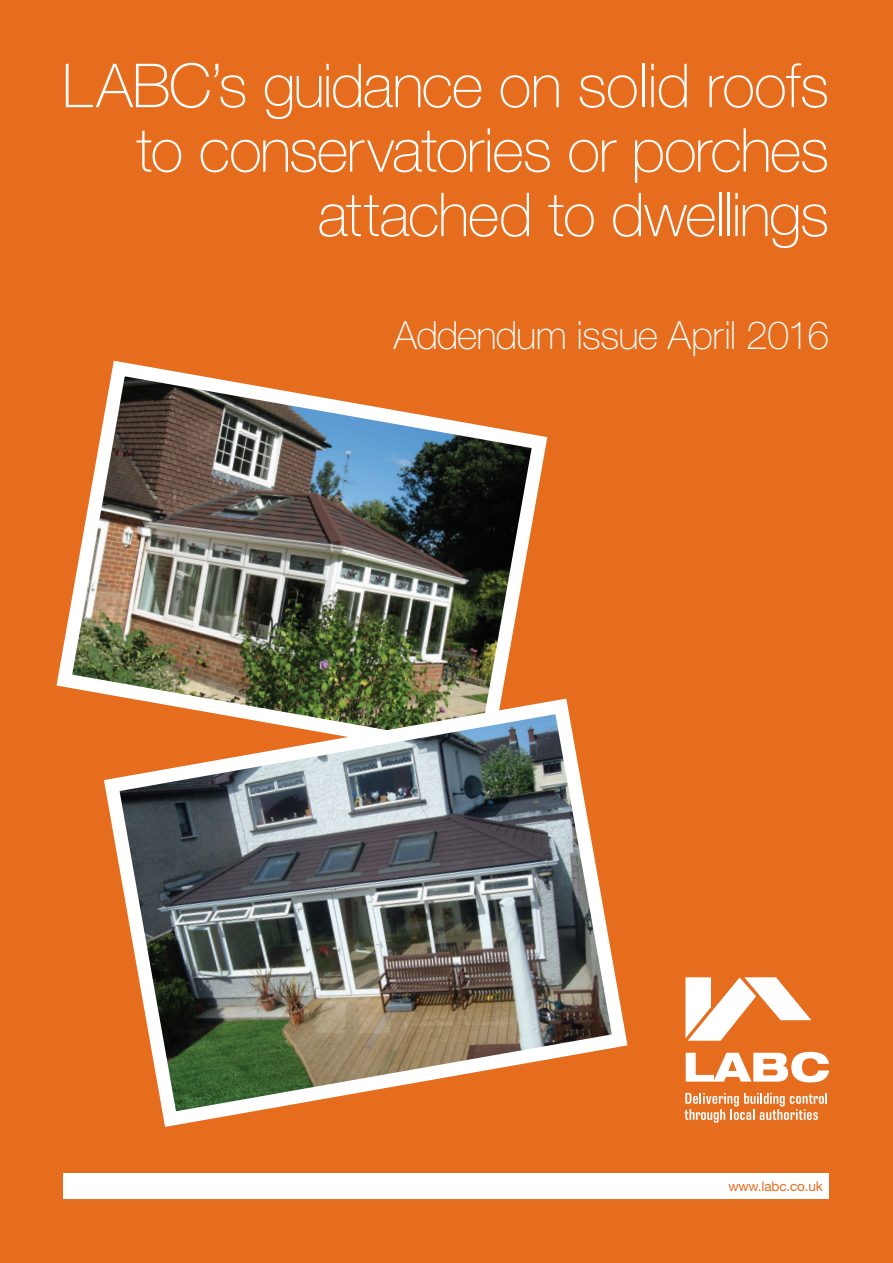
<style>
.page{position:relative;width:893px;height:1263px;background:#e66c1e}
.page>*{position:absolute;margin:0;border:0;box-sizing:border-box;transform-origin:0 0}
.t1{font:100 60.75px/64.5px "Helvetica Neue LT Std";letter-spacing:-.025em;color:#fff;text-align:right}
.t2{font:100 39px "Helvetica Neue LT Std";letter-spacing:-.02em;color:#fff}
.t3{font:13.5px "Helvetica Neue LT Std";letter-spacing:-.01em;color:#e66c1e}
</style>
<div class="page">
<img style="left:56px;top:360px;width:492px;height:333px">
<img style="left:96px;top:691px;width:532px;height:436px">
<svg style="left:686px;top:1052px;width:143px;height:30px"></svg>
<svg style="left:685px;top:977px;width:126px;height:64px"></svg>
<svg style="left:685px;top:1093px;width:142px;height:30px"></svg>
<div style="left:64px;top:1174px;width:765px;height:25px;background:#fff"></div>
<p class="t1" style="left:62px;top:53px;width:769px">LABC’s guidance on solid roofs to conservatories or porches attached to dwellings</p>
<p class="t2" style="left:394px;top:313px;width:437px">Addendum issue April 2016</p>
<p class="t3" style="left:728px;top:1178px;width:96px">www.labc.co.uk</p>
</div>
